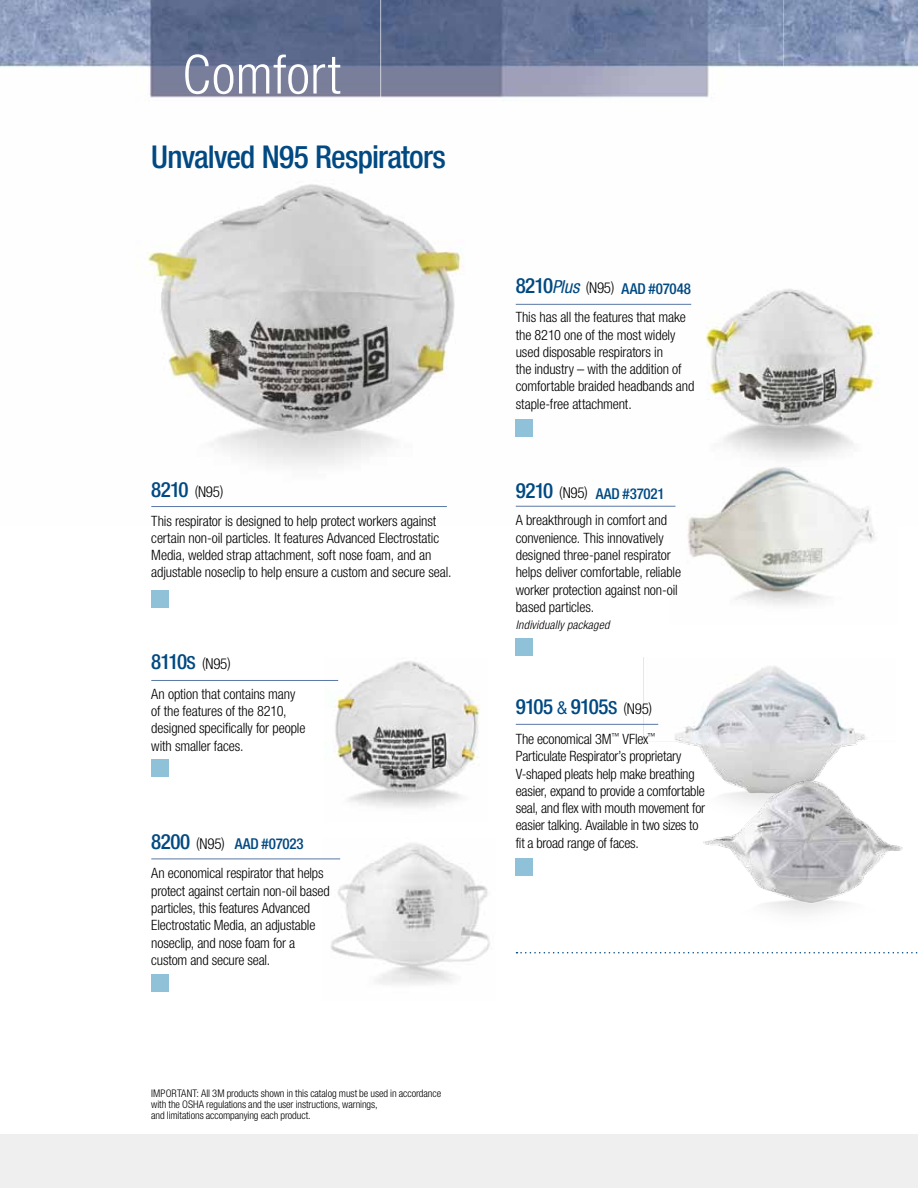
<style>
.page{position:relative;width:918px;height:1188px;background:#fff}
.page>*{position:absolute;margin:0;border:0;box-sizing:border-box;transform-origin:0 0}
.t1{font:300 condensed 54px "Helvetica Neue LT Std";letter-spacing:.01em;color:#fff}
.t2{font:500 condensed 31.5px "Helvetica Neue LT Std";letter-spacing:-.025em;color:#004982}
.t3{font:500 condensed 21px "Helvetica Neue LT Std";letter-spacing:-.035em;color:#004982}
.t4{font:500 condensed 15px "Helvetica Neue LT Std";letter-spacing:-.015em;color:#004982}
.t5{font:300 condensed 15px "Helvetica Neue LT Std";letter-spacing:-.015em;color:#000}
.t6{font:300 condensed 14.25px/17.2px "Helvetica Neue LT Std";letter-spacing:-.01em;color:#000}
.t7{font:italic 300 condensed 12px "Helvetica Neue LT Std";letter-spacing:.015em;color:#000}
.t8{font:300 condensed 10.5px/11.2px "Helvetica Neue LT Std";letter-spacing:-.005em;color:#000}
.s1{font-weight:500;font-size:21px;color:#004982}
.s2{font-weight:500;font-size:18px;color:#004982}
.s3{font-size:21px}
.s4{font-weight:400;font-style:italic;font-size:18px}
.s5{font-weight:300;color:#000}
.s6{font-weight:400;font-size:18px}
.s7{font-size:18px}
.s8{font-weight:300;font-size:15px;color:#000}
</style>
<div class="page">
<img style="left:0;top:0;width:918px;height:507px">
<hr style="left:380px;top:0;width:1px;height:122px;background:#fff">
<hr style="left:783px;top:0;width:1px;height:122px;background:#fff">
<hr style="left:151px;top:506px;width:296px;height:1px;background:#5a77a7">
<img style="left:670px;top:455px;width:227px;height:150px">
<div style="left:0;top:1135px;width:918px;height:53px;background:#efefef"></div>
<hr style="left:516px;top:506px;width:159px;height:1px;background:#5a77a7">
<img style="left:324px;top:661px;width:156px;height:147px">
<img style="left:322px;top:843px;width:168px;height:142px">
<img style="left:689px;top:281px;width:199px;height:185px">
<svg style="left:517px;top:952px;width:401px;height:1px"></svg>
<img style="left:640px;top:657px;width:226px;height:117px">
<img style="left:703px;top:774px;width:200px;height:140px">
<div style="left:151px;top:759px;width:18px;height:17px;background:#8fc2d9"></div>
<hr style="left:151px;top:680px;width:187px;height:1px;background:#5a77a7">
<hr style="left:151px;top:859px;width:189px;height:1px;background:#5a77a7">
<div style="left:151px;top:974px;width:18px;height:18px;background:#8fc2d9"></div>
<hr style="left:516px;top:304px;width:175px;height:1px;background:#5a77a7">
<div style="left:516px;top:419px;width:17px;height:17px;background:#8fc2d9"></div>
<div style="left:516px;top:639px;width:17px;height:17px;background:#8fc2d9"></div>
<hr style="left:516px;top:724px;width:142px;height:1px;background:#5a77a7">
<div style="left:516px;top:859px;width:17px;height:17px;background:#8fc2d9"></div>
<div style="left:151px;top:590px;width:18px;height:18px;background:#8fc2d9"></div>
<h1 class="t1" style="left:183px;top:43px;width:160px">Comfort</h1>
<h2 class="t2" style="left:151px;top:138px;width:296px">Unvalved N95 Respirators</h2>
<p class="t5" style="left:151px;top:483px;width:74px"><span class="s1">8210</span> (N95)</p>
<p class="t6" style="left:151px;top:512px;width:302px">This respirator is designed to help protect workers against certain non-oil particles. It features Advanced Electrostatic Media, welded strap attachment, soft nose foam, and an adjustable noseclip to help ensure a custom and secure seal.</p>
<p class="t5" style="left:151px;top:655px;width:81px"><span class="s1">8110</span><span class="s2">S</span> (N95)</p>
<p class="t6" style="left:151px;top:685px;width:156px">An option that contains many of the features of the 8210, designed specifically for people with smaller faces.</p>
<p class="t5" style="left:151px;top:835px;width:75px"><span class="s1">8200</span> (N95)</p>
<p class="t4" style="left:235px;top:835px;width:71px">AAD #07023</p>
<p class="t6" style="left:151px;top:865px;width:180px">An economical respirator that helps protect against certain non-oil based particles, this features Advanced Electrostatic Media, an adjustable noseclip, and nose foam for a custom and secure seal.</p>
<p class="t8" style="left:151px;top:1087px;width:292px">IMPORTANT: All 3M products shown in this catalog must be used in accordance with the OSHA regulations and the user instructions, warnings,<br>and limitations accompanying each product.</p>
<p class="t4" style="left:516px;top:280px;width:177px"><span class="s3">8210</span><span class="s4">Plus</span> <span class="s5">(N95)</span> AAD #07048</p>
<p class="t6" style="left:516px;top:308px;width:180px">This has all the features that make the 8210 one of the most widely used disposable respirators in<br>the industry – with the addition of comfortable braided headbands and staple-free attachment.</p>
<p class="t4" style="left:516px;top:484px;width:150px"><span class="s3">9210</span> <span class="s5">(N95)</span> AAD #37021</p>
<p class="t6" style="left:516px;top:512px;width:167px">A breakthrough in comfort and convenience. This innovatively designed three-panel respirator helps deliver comfortable, reliable worker protection against non-oil based particles.</p>
<p class="t7" style="left:516px;top:618px;width:95px">Individually packaged</p>
<h3 class="t3" style="left:516px;top:694px;width:138px">9105 <span class="s6">&amp;</span> 9105<span class="s7">S</span> <span class="s8">(N95)</span></h3>
<p class="t6" style="left:516px;top:730px;width:191px">The economical 3M<sup>™</sup> VFlex<sup>™ </sup>Particulate Respirator’s proprietary V-shaped pleats help make breathing easier, expand to provide a comfortable seal, and flex with mouth movement for easier talking. Available in two sizes to fit a broad range of faces.</p>
</div>
